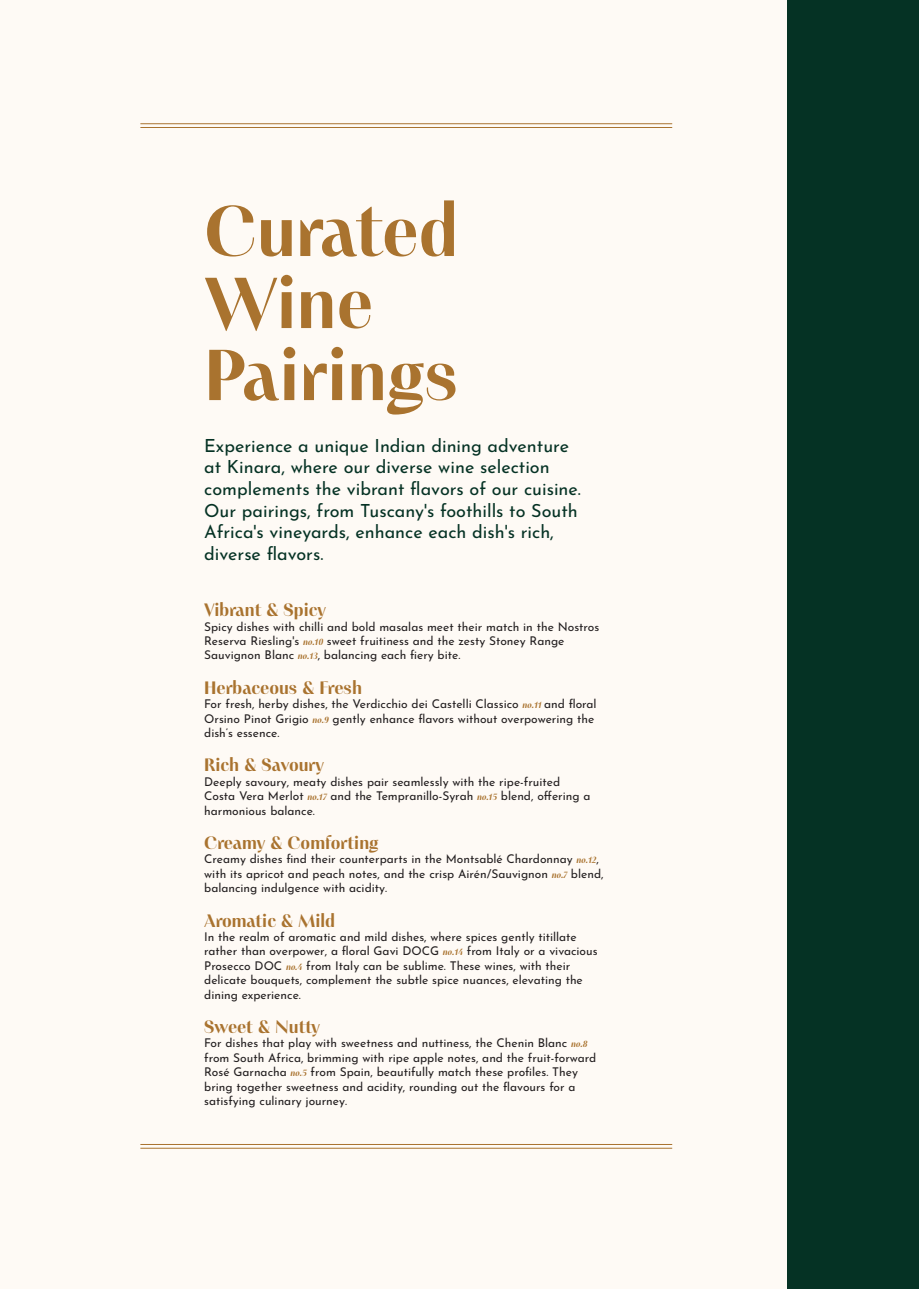
<style>
.page{position:relative;width:919px;height:1289px;background:#fff}
.page>*{position:absolute;margin:0;border:0;box-sizing:border-box;transform-origin:0 0}
.Section_Head{font:700 72px/72px "PF Marlet Display";color:#a9732f}
.Section_Descrip{font:18px/21.6px "Josefin Sans";color:#053224}
.Wine_Curation_h2{font:700 18px "PF Marlet Display";color:#a9732f}
.Body_Text{font:12px/14.4px "Josefin Sans";color:#231f20}
.s1{font-family:"PF Marlet Display";font-weight:700;font-style:italic;font-size:9px;color:#a9732f}
</style>
<div class="page">
<div style="left:0;top:0;width:918px;height:1288px;background:#fefaf5"></div>
<hr style="left:140px;top:1147px;width:532px;height:1px;background:#a9732f">
<hr style="left:140px;top:1144px;width:532px;height:1px;background:#a9732f">
<hr style="left:140px;top:127px;width:532px;height:1px;background:#a9732f">
<hr style="left:140px;top:123px;width:532px;height:1px;background:#a9732f">
<div style="left:787px;top:0;width:119px;height:1288px;background:#053224"></div>
<div style="left:893px;top:0;width:25px;height:1288px;background:#053224"></div>
<p class="Section_Head" style="left:204px;top:198px;width:256px">Curated<br>Wine<br>Pairings</p>
<p class="Section_Descrip" style="left:204px;top:432px;width:378px">Experience a unique Indian dining adventure at Kinara, where our diverse wine selection complements the vibrant flavors of our cuisine.<br>Our pairings, from Tuscany's foothills to South Africa's vineyards, enhance each dish's rich, diverse flavors.</p>
<p class="Wine_Curation_h2" style="left:204px;top:598px;width:123px">Vibrant &amp; Spicy</p>
<p class="Body_Text" style="left:204px;top:617px;width:396px">Spicy dishes with chilli and bold masalas meet their match in the Nostros<br>Reserva Riesling's <span class="s1">no.10</span> sweet fruitiness and the zesty Stoney Range<br>Sauvignon Blanc <span class="s1">no.13</span>, balancing each fiery bite.</p>
<p class="Wine_Curation_h2" style="left:204px;top:676px;width:159px">Herbaceous &amp; Fresh</p>
<p class="Body_Text" style="left:204px;top:695px;width:394px">For fresh, herby dishes, the Verdicchio dei Castelli Classico <span class="s1">no.11</span> and floral<br>Orsino Pinot Grigio <span class="s1">no.9</span> gently enhance flavors without overpowering the dish’s essence.</p>
<p class="Wine_Curation_h2" style="left:204px;top:753px;width:121px">Rich &amp; Savoury</p>
<p class="Body_Text" style="left:204px;top:773px;width:388px">Deeply savoury, meaty dishes pair seamlessly with the ripe-fruited<br>Costa Vera Merlot <span class="s1">no.17</span> and the Tempranillo-Syrah <span class="s1">no.15</span> blend, offering a harmonious balance.</p>
<p class="Wine_Curation_h2" style="left:204px;top:831px;width:176px">Creamy &amp; Comforting</p>
<p class="Body_Text" style="left:204px;top:850px;width:401px">Creamy dishes find their counterparts in the Montsablé Chardonnay <span class="s1">no.12</span>, with its apricot and peach notes, and the crisp Airén/Sauvignon <span class="s1">no.7</span> blend, balancing indulgence with acidity.</p>
<p class="Wine_Curation_h2" style="left:204px;top:908px;width:132px">Aromatic &amp; Mild</p>
<p class="Body_Text" style="left:204px;top:928px;width:395px">In the realm of aromatic and mild dishes, where spices gently titillate rather than overpower, a floral Gavi DOCG <span class="s1">no.14</span> from Italy or a vivacious Prosecco DOC <span class="s1">no.4</span> from Italy can be sublime. These wines, with their delicate bouquets, complement the subtle spice nuances, elevating the dining experience.</p>
<p class="Wine_Curation_h2" style="left:204px;top:1015px;width:117px">Sweet &amp; Nutty</p>
<p class="Body_Text" style="left:204px;top:1034px;width:393px">For dishes that play with sweetness and nuttiness, the Chenin Blanc <span class="s1">no.8 </span>from South Africa, brimming with ripe apple notes, and the fruit-forward Rosé Garnacha <span class="s1">no.5</span> from Spain, beautifully match these profiles. They bring together sweetness and acidity, rounding out the flavours for a satisfying culinary journey.</p>
</div>
